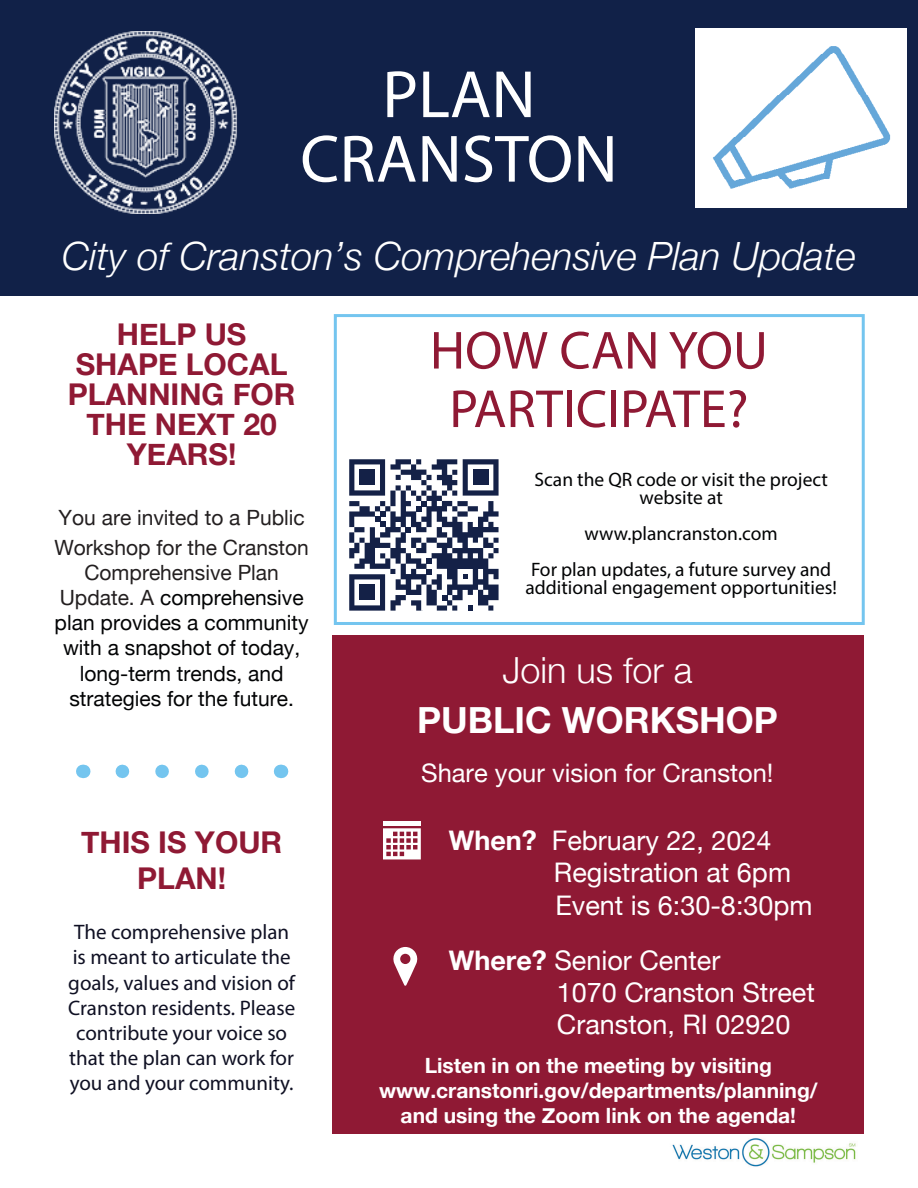
<style>
.page{position:relative;width:918px;height:1188px;background:#fff}
.page>*{position:absolute;margin:0;border:0;box-sizing:border-box;transform-origin:0 0}
.t1{font:67.5px "Myriad Pro";color:#fff}
.t2{font:54px "Myriad Pro";color:#8f1934}
.t3{font:italic 300 39px "Helvetica Neue";color:#fff}
.t4{font:700 36px "Helvetica Neue";color:#fff}
.t5{font:300 36px "Helvetica Neue";color:#fff}
.t6{font:700 30px/30px "Helvetica Neue";color:#8f1934;text-align:center}
.t7{font:27px "Helvetica Neue";color:#fff}
.t8{font:25.5px "Helvetica Neue";color:#fff}
.t9{font:21px/25.2px "Myriad Pro";color:#0f1023;text-align:center}
.t10{font:21px/25.2px "Helvetica Neue";color:#020304;text-align:center}
.t11{font:700 21px "Helvetica Neue";color:#fff}
.t12{font:21px/30px "Helvetica Neue";color:#231f20}
.t13{font:19.5px/18px "Myriad Pro";color:#020304;text-align:center}
.s1{color:#231f20}
.s2{font-weight:700}
</style>
<div class="page">
<div style="left:0;top:0;width:918px;height:295px;background:#112148"></div>
<div style="left:333px;top:636px;width:531px;height:498px;background:#8f1934"></div>
<img style="left:672px;top:1138px;width:184px;height:29px">
<img style="left:696px;top:28px;width:211px;height:180px">
<svg style="left:383px;top:828px;width:38px;height:31px"></svg>
<hr style="left:383px;top:822px;width:38px;height:4px;background:#fff">
<svg style="left:393px;top:947px;width:25px;height:39px"></svg>
<img style="left:55px;top:32px;width:182px;height:182px">
<svg style="left:349px;top:459px;width:150px;height:152px"></svg>
<svg style="left:122px;top:765px;width:127px;height:13px"></svg>
<svg style="left:83px;top:765px;width:1px;height:13px"></svg>
<svg style="left:281px;top:765px;width:1px;height:13px"></svg>
<div style="left:334px;top:314px;width:531px;height:311px;border:3px solid #74c5ef"></div>
<p class="t1" style="left:382px;top:53px;width:155px">PLAN</p>
<p class="t1" style="left:300px;top:117px;width:319px">CRANSTON</p>
<p class="t3" style="left:62px;top:233px;width:795px">City of Cranston’s Comprehensive Plan Update</p>
<p class="t6" style="left:68px;top:318px;width:229px">HELP US<br>SHAPE LOCAL<br>PLANNING FOR<br>THE NEXT 20<br>YEARS!</p>
<p class="t12" style="left:54px;top:502px;width:256px">You are invited to a Public<br>Workshop for the Cranston</p>
<p class="t10" style="left:55px;top:559px;width:256px"><span class="s1">Comprehensive Plan<br>Update. A</span> comprehensive plan provides a community with a snapshot of today, long-term trends, and strategies for the future.</p>
<p class="t6" style="left:81px;top:823px;width:203px;line-height:36px">THIS IS YOUR<br>PLAN!</p>
<p class="t9" style="left:68px;top:919px;width:229px">The comprehensive plan is meant to articulate the goals, values and vision of<br>Cranston residents. Please contribute your voice so that the plan can work for you and your community.</p>
<p class="t2" style="left:430px;top:317px;width:340px">HOW CAN YOU</p>
<p class="t2" style="left:449px;top:376px;width:301px">PARTICIPATE?</p>
<p class="t13" style="left:534px;top:470px;width:295px">Scan the QR code or visit the project website at</p>
<p class="t13" style="left:585px;top:524px;width:195px">www.plancranston.com</p>
<p class="t13" style="left:525px;top:560px;width:313px;text-align:left">For plan updates, a future survey and additional engagement opportunities!</p>
<p class="t5" style="left:502px;top:648px;width:192px">Join us for a</p>
<p class="t4" style="left:417px;top:698px;width:362px">PUBLIC WORKSHOP</p>
<p class="t8" style="left:421px;top:758px;width:354px">Share your vision for Cranston!</p>
<p class="t7" style="left:449px;top:824px;width:324px"><span class="s2">When?</span> February 22, 2024</p>
<p class="t7" style="left:554px;top:857px;width:239px">Registration at 6pm</p>
<p class="t7" style="left:555px;top:889px;width:259px">Event is 6:30-8:30pm</p>
<p class="t7" style="left:449px;top:944px;width:273px"><span class="s2">Where?</span> Senior Center</p>
<p class="t7" style="left:557px;top:976px;width:260px">1070 Cranston Street</p>
<p class="t7" style="left:557px;top:1009px;width:235px">Cranston, RI 02920</p>
<p class="t11" style="left:425px;top:1052px;width:349px">Listen in on the meeting by visiting</p>
<p class="t11" style="left:379px;top:1078px;width:440px">www.cranstonri.gov/departments/planning/</p>
<p class="t11" style="left:401px;top:1103px;width:397px">and using the Zoom link on the agenda!</p>
</div>
